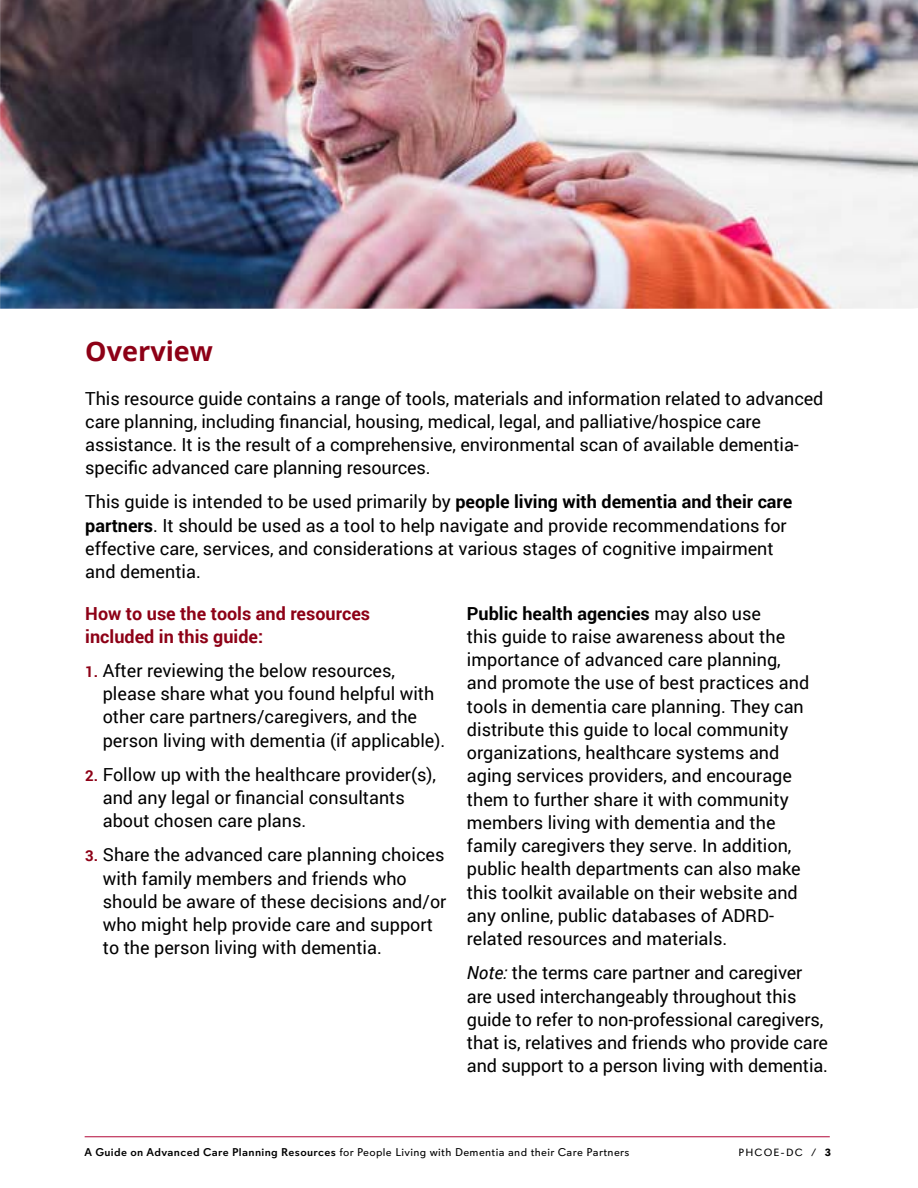
<style>
.page{position:relative;width:918px;height:1188px;background:#fff}
.page>*{position:absolute;margin:0;border:0;box-sizing:border-box;transform-origin:0 0}
.t1{font:700 27px "Open Sans";color:#8d0016}
.t2{font:18px/23.2px "Roboto";color:#000}
.t3{font:700 18px/23.2px "Roboto";color:#8d0016}
.t4{font:11.25px "Davis Sans";letter-spacing:.03em;color:#000;scale:1.04 1}
.t5{font:10.5px "Davis Sans";letter-spacing:.11em;color:#000;scale:1.04 1}
.s1{font-weight:700}
.s2{font-weight:700;font-size:15px;color:#8d0016}
.s3{font-style:italic}
.s4{font-weight:500}
</style>
<div class="page">
<hr style="left:85px;top:1137px;width:745px;height:1px;background:#b30838">
<img style="left:0;top:0;width:918px;height:309px">
<h1 class="t1" style="left:85px;top:332px;width:129px">Overview</h1>
<p class="t2" style="left:85px;top:386px;width:740px">This resource guide contains a range of tools, materials and information related to advanced care planning, including financial, housing, medical, legal, and palliative/hospice care assistance. It is the result of a comprehensive, environmental scan of available dementia&shy;specific advanced care planning resources.</p>
<p class="t2" style="left:85px;top:490px;width:709px">This guide is intended to be used primarily by <span class="s1">people living with dementia and their care partners</span>. It should be used as a tool to help navigate and provide recommendations for effective care, services, and considerations at various stages of cognitive impairment and dementia.</p>
<p class="t3" style="left:85px;top:601px;width:286px">How to use the tools and resources included in this guide:</p>
<p class="t2" style="left:103px;top:658px;width:344px;text-indent:-17px"><span class="s2">1.</span> After reviewing the below resources, please share what you found helpful with other care partners/caregivers, and the person living with dementia (if applicable).</p>
<p class="t2" style="left:103px;top:762px;width:335px;text-indent:-17px"><span class="s2">2.</span> Follow up with the healthcare provider(s), and any legal or financial consultants about chosen care plans.</p>
<p class="t2" style="left:103px;top:843px;width:345px;text-indent:-17px"><span class="s2">3.</span> Share the advanced care planning choices with family members and friends who should be aware of these decisions and/or who might help provide care and support to the person living with dementia.</p>
<p class="t2" style="left:467px;top:601px;width:344px"><span class="s1">Public health agencies</span> may also use<br>this guide to raise awareness about the importance of advanced care planning, and promote the use of best practices and tools in dementia care planning. They can distribute this guide to local community organizations, healthcare systems and aging services providers, and encourage them to further share it with community members living with dementia and the family caregivers they serve. In addition, public health departments can also make this toolkit available on their website and any online, public databases of ADRD&shy;related resources and materials.</p>
<p class="t2" style="left:467px;top:961px;width:363px"><span class="s3">Note:</span> the terms care partner and caregiver are used interchangeably throughout this guide to refer to non-professional caregivers, that is, relatives and friends who provide care and support to a person living with dementia.</p>
<p class="t4" style="left:85px;top:1146px;width:525px"><span class="s4">A Guide on Advanced Care Planning Resources</span> for People Living with Dementia and their Care Partners</p>
<p class="t5" style="left:738px;top:1146px;width:91px">PHCOE-DC / <span class="s1">3</span></p>
</div>
